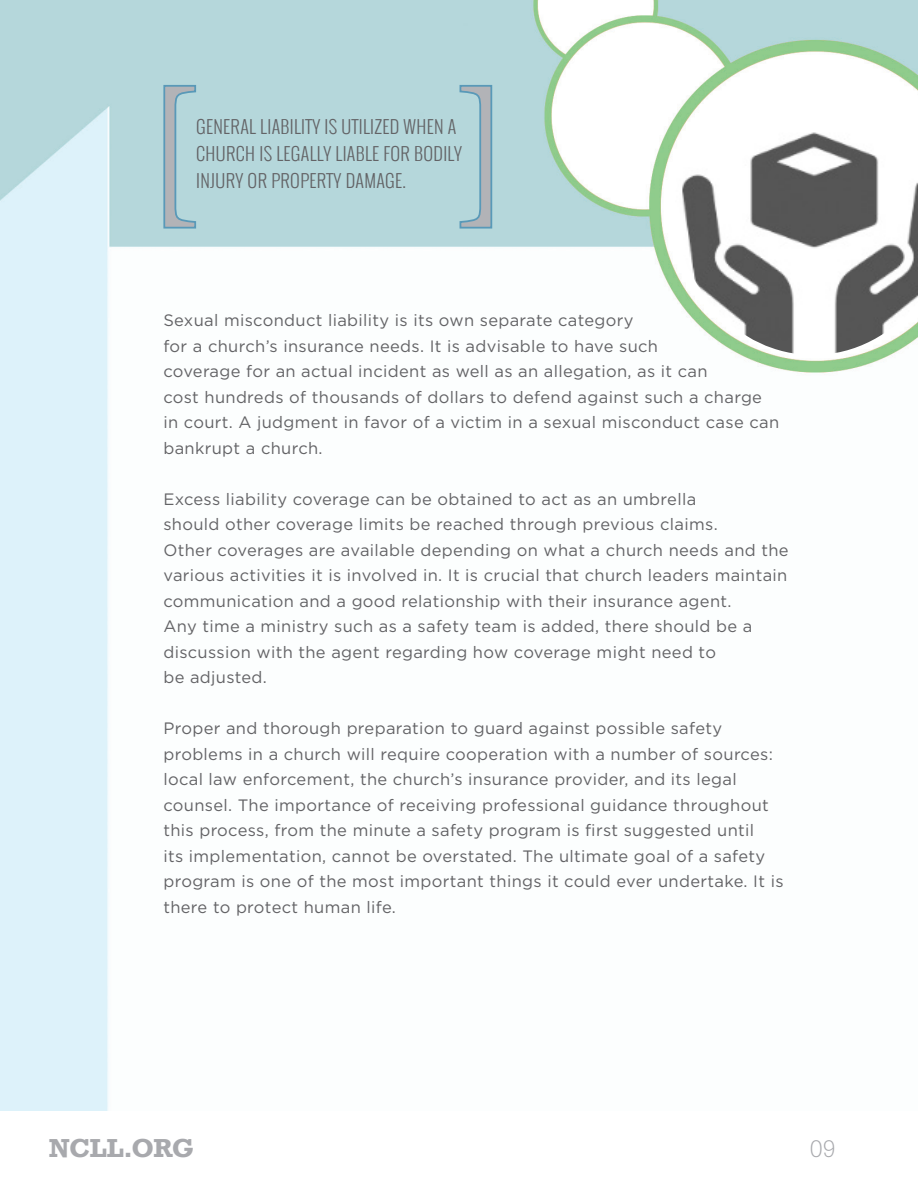
<style>
.page{position:relative;width:918px;height:1188px;background:#fff}
.page>*{position:absolute;margin:0;border:0;box-sizing:border-box;transform-origin:0 0}
.t1{font:700 24.45px "Rockwell";letter-spacing:-.025em;color:#a8a9ad}
.t2{font:300 24.45px "Rockwell";color:#a8a9ad}
.t3{font:300 18px/27px "Oswald";letter-spacing:.02em;color:#636366}
.t4{font:16.5px/25.5px "Gotham";letter-spacing:.02em;color:#636366}
</style>
<div class="page">
<img style="left:0;top:0;width:918px;height:1110px">
<svg style="left:163px;top:84px;width:34px;height:145px;background:#a7c3ca"></svg>
<svg style="left:459px;top:84px;width:34px;height:145px;background:#a7c3ca"></svg>
<img style="left:675px;top:122px;width:243px;height:233px">
<p class="t3" style="left:196px;top:113px;width:267px">GENERAL LIABILITY IS UTILIZED WHEN A<br>CHURCH IS LEGALLY LIABLE FOR BODILY<br>INJURY OR PROPERTY DAMAGE.</p>
<p class="t4" style="left:163px;top:307px;width:617px">Sexual misconduct liability is its own separate category<br>for a church’s insurance needs. It is advisable to have such<br>coverage for an actual incident as well as an allegation, as it can<br>cost hundreds of thousands of dollars to defend against such a charge in court. A judgment in favor of a victim in a sexual misconduct case can bankrupt a church.</p>
<p class="t4" style="left:163px;top:486px;width:534px">Excess liability coverage can be obtained to act as an umbrella</p>
<p class="t4" style="left:163px;top:511px;width:556px">should other coverage limits be reached through previous claims.</p>
<p class="t4" style="left:163px;top:537px;width:627px">Other coverages are available depending on what a church needs and the various activities it is involved in. It is crucial that church leaders maintain communication and a good relationship with their insurance agent.<br>Any time a ministry such as a safety team is added, there should be a discussion with the agent regarding how coverage might need to</p>
<p class="t4" style="left:163px;top:664px;width:105px">be adjusted.</p>
<p class="t4" style="left:163px;top:715px;width:622px">Proper and thorough preparation to guard against possible safety problems in a church will require cooperation with a number of sources: local law enforcement, the church’s insurance provider, and its legal counsel. The importance of receiving professional guidance throughout this process, from the minute a safety program is first suggested until<br>its implementation, cannot be overstated. The ultimate goal of a safety program is one of the most important things it could ever undertake. It is there to protect human life.</p>
<p class="t1" style="left:49px;top:1133px;width:147px">NCLL.ORG</p>
<p class="t2" style="left:810px;top:1135px;width:27px">09</p>
</div>
